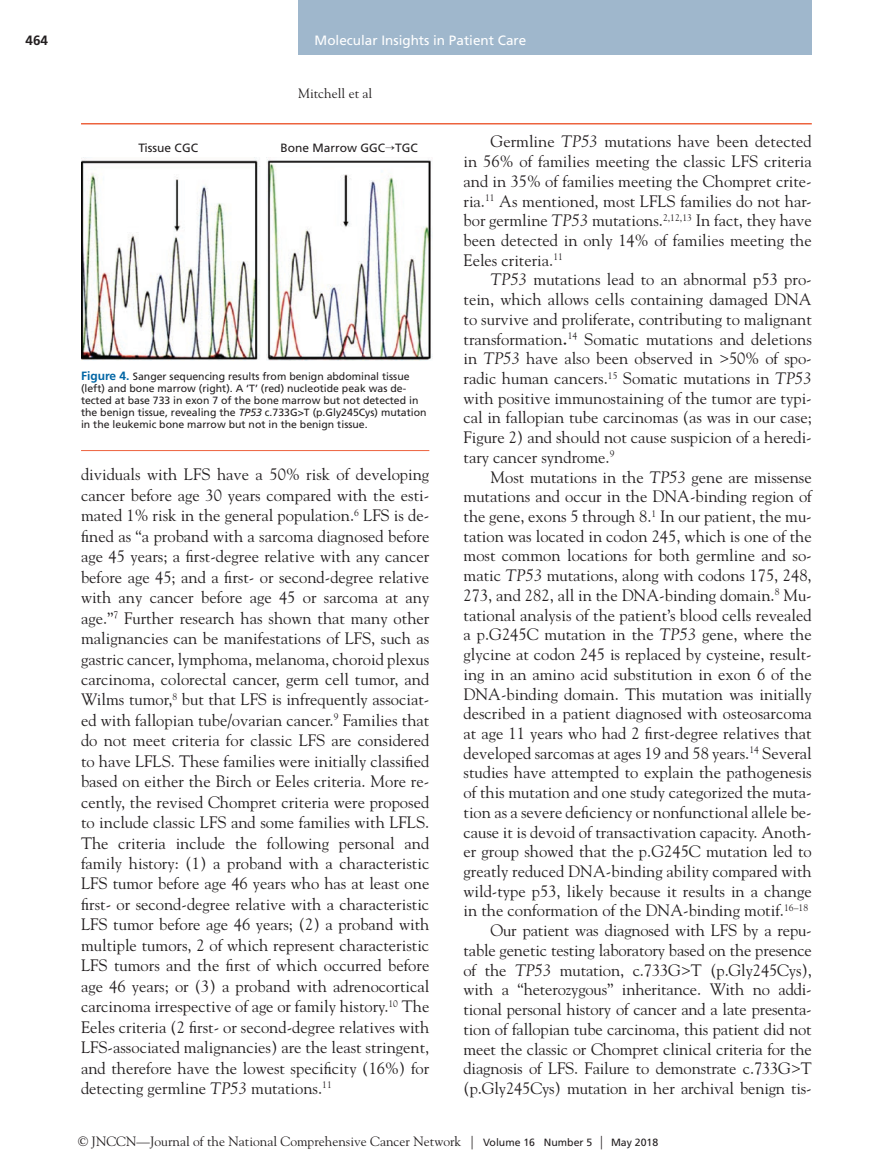
<style>
.page{position:relative;width:878px;height:1175px;background:#fff}
.page>*{position:absolute;margin:0;border:0;box-sizing:border-box;transform-origin:0 0}
.TXT{font:16.5px/19.6px "Goudy Std";color:#231f20;text-align:justify}
.TXT__flush{font:16.5px/20.4px "Goudy Std";color:#231f20;text-align:justify}
.t1{font:13.5px "Goudy Std";color:#231f20}
.t2{font:13.5px "Frutiger LT Std";color:#fff}
.t3{font:700 13.5px "Frutiger LT Std";color:#231f20}
.TXT-2{font:12px "Frutiger LT Std";color:#231f20}
.FLG{font:10.5px/12px "Frutiger LT Std";color:#231f20}
.s1{font-weight:700;font-size:12px;color:#0065a4}
.s2{font-style:italic}
.s3{font-size:21px}
.s4{font-family:"Frutiger LT Std";font-size:10.5px}
</style>
<div class="page">
<div style="left:298px;top:0;width:513px;height:55px;background:#9fb7cc"></div>
<hr style="left:81px;top:123px;width:730px;height:1px;background:#ed633e">
<img style="left:81px;top:158px;width:179px;height:203px">
<img style="left:267px;top:159px;width:165px;height:202px">
<hr style="left:81px;top:450px;width:348px;height:1px;background:#ed633e">
<p class="t3" style="left:26px;top:32px;width:24px">464</p>
<p class="t2" style="left:314px;top:32px;width:213px">Molecular Insights in Patient Care</p>
<p class="t1" style="left:298px;top:85px;width:76px">Mitchell et al</p>
<p class="TXT-2" style="left:138px;top:140px;width:61px">Tissue CGC</p>
<p class="TXT-2" style="left:280px;top:140px;width:139px">Bone Marrow GGC→TGC</p>
<p class="FLG" style="left:81px;top:370px;width:347px"><span class="s1">Figure 4.</span> Sanger sequencing results from benign abdominal tissue (left) and bone marrow (right). A ‘T’ (red) nucleotide peak was de&shy;tected at base 733 in exon 7 of the bone marrow but not detected in the benign tissue, revealing the <span class="s2">TP53</span> c.733G&gt;T (p.Gly245Cys) mutation in the leukemic bone marrow but not in the benign tissue.</p>
<p class="TXT__flush" style="left:81px;top:464px;width:350px">dividuals with LFS have a 50% risk of developing cancer before age 30 years compared with the esti&shy;mated 1% risk in the general population.<sup>6</sup> LFS is de&shy;fined as “a proband with a sarcoma diagnosed before age 45 years; a first-degree relative with any cancer before age 45; and a first- or second-degree relative with any cancer before age 45 or sarcoma at any age.”<sup>7</sup> Further research has shown that many other malignancies can be manifestations of LFS, such as gastric cancer, lymphoma, melanoma, choroid plexus carcinoma, colorectal cancer, germ cell tumor, and Wilms tumor,<sup>8</sup> but that LFS is infrequently associat&shy;ed with fallopian tube/ovarian cancer.<sup>9</sup> Families that do not meet criteria for classic LFS are considered to have LFLS. These families were initially classified based on either the Birch or Eeles criteria. More re&shy;cently, the revised Chompret criteria were proposed to include classic LFS and some families with LFLS.<br>The criteria include the following personal and family history: (1) a proband with a characteristic LFS tumor before age 46 years who has at least one first- or second-degree relative with a characteristic LFS tumor before age 46 years; (2) a proband with multiple tumors, 2 of which represent characteristic LFS tumors and the first of which occurred before age 46 years; or (3) a proband with adrenocortical carcinoma irrespective of age or family history.<sup>10</sup> The Eeles criteria (2 first- or second-degree relatives with LFS-associated malignancies) are the least stringent, and therefore have the lowest specificity (16%) for detecting germline <span class="s2">TP53</span> mutations.<sup>11</sup></p>
<p class="TXT" style="left:463px;top:132px;width:350px;text-indent:27px">Germline <span class="s2">TP53</span> mutations have been detected in 56% of families meeting the classic LFS criteria and in 35% of families meeting the Chompret crite&shy;ria.<sup>11</sup> As mentioned, most LFLS families do not har&shy;bor germline <span class="s2">TP53</span> mutations.<sup>2,12,13</sup> In fact, they have been detected in only 14% of families meeting the Eeles criteria.<sup>11</sup></p>
<p class="TXT" style="left:463px;top:270px;width:350px;text-indent:27px"><span class="s2">TP53</span> mutations lead to an abnormal p53 pro&shy;tein, which allows cells containing damaged DNA to survive and proliferate, contributing to malignant transformation<span class="s3">.</span><sup>14</sup> Somatic mutations and deletions in <span class="s2">TP53</span> have also been observed in &gt;50% of spo&shy;radic human cancers.<sup>15</sup> Somatic mutations in <span class="s2">TP53 </span>with positive immunostaining of the tumor are typi&shy;cal in fallopian tube carcinomas (as was in our case; Figure 2) and should not cause suspicion of a heredi&shy;tary cancer syndrome.<sup>9</sup></p>
<p class="TXT" style="left:463px;top:467px;width:350px;text-indent:27px">Most mutations in the <span class="s2">TP53</span> gene are missense mutations and occur in the DNA-binding region of the gene, exons 5 through 8.<sup>1</sup> In our patient, the mu&shy;tation was located in codon 245, which is one of the most common locations for both germline and so&shy;matic <span class="s2">TP53</span> mutations, along with codons 175, 248, 273, and 282, all in the DNA-binding domain.<sup>8</sup> Mu&shy;tational analysis of the patient’s blood cells revealed a p.G245C mutation in the <span class="s2">TP53</span> gene, where the glycine at codon 245 is replaced by cysteine, result&shy;ing in an amino acid substitution in exon 6 of the DNA-binding domain. This mutation was initially described in a patient diagnosed with osteosarcoma at age 11 years who had 2 first-degree relatives that developed sarcomas at ages 19 and 58 years.<sup>14</sup> Several studies have attempted to explain the pathogenesis of this mutation and one study categorized the muta&shy;tion as a severe deficiency or nonfunctional allele be&shy;cause it is devoid of transactivation capacity. Anoth&shy;er group showed that the p.G245C mutation led to greatly reduced DNA-binding ability compared with wild-type p53, likely because it results in a change in the conformation of the DNA-binding motif.<sup>16–18</sup></p>
<p class="TXT" style="left:463px;top:920px;width:350px;text-indent:27px">Our patient was diagnosed with LFS by a repu&shy;table genetic testing laboratory based on the presence of the <span class="s2">TP53</span> mutation, c.733G&gt;T (p.Gly245Cys), with a “heterozygous” inheritance. With no addi&shy;tional personal history of cancer and a late presenta&shy;tion of fallopian tube carcinoma, this patient did not meet the classic or Chompret clinical criteria for the diagnosis of LFS. Failure to demonstrate c.733G&gt;T (p.Gly245Cys) mutation in her archival benign tis-</p>
<p class="t1" style="left:78px;top:1132px;width:581px">© JNCCN—Journal of the National Comprehensive Cancer Network | <span class="s4">Volume 16 Number 5</span> | <span class="s4">May 2018</span></p>
</div>
